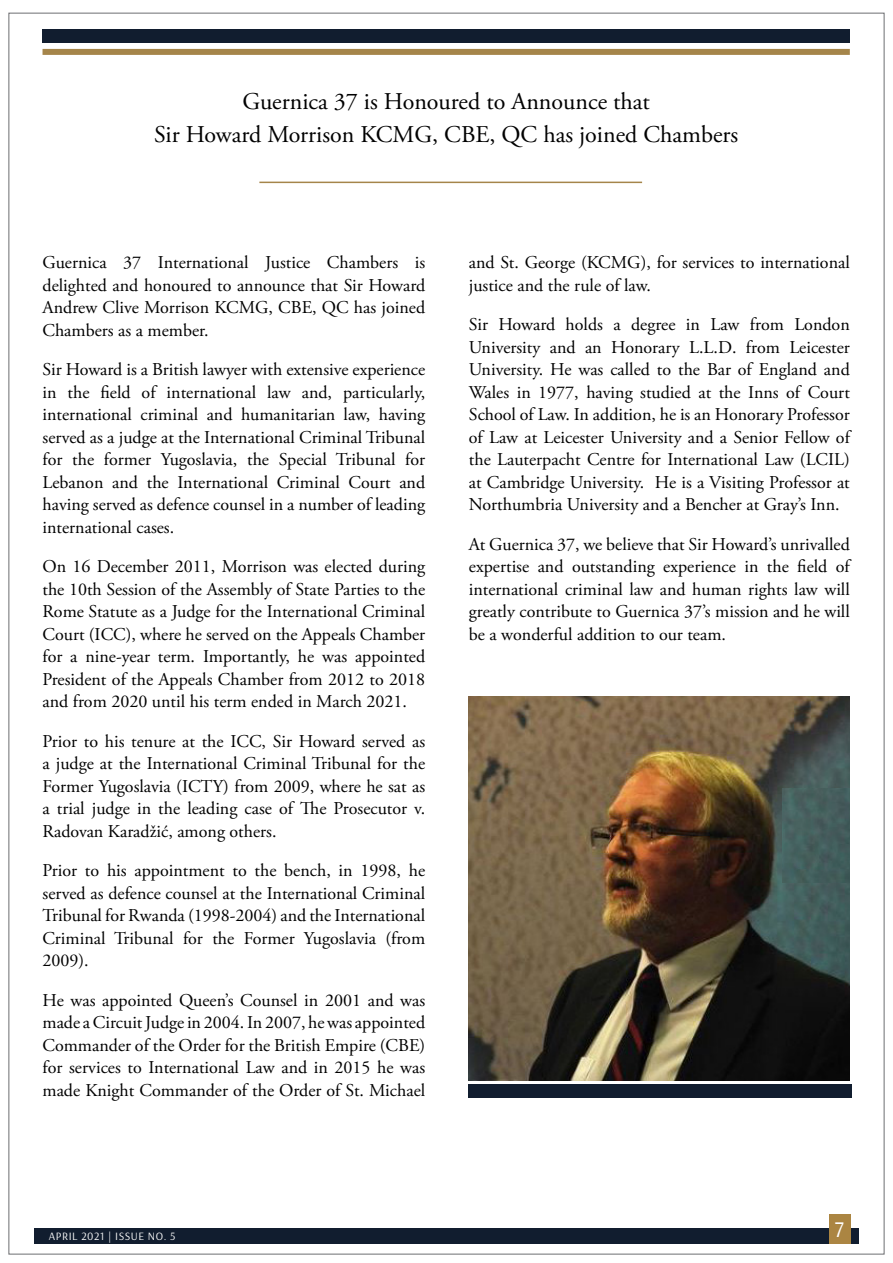
<style>
.page{position:relative;width:893px;height:1263px;background:#fff}
.page>*{position:absolute;margin:0;border:0;box-sizing:border-box;transform-origin:0 0}
.t1{font:24px/33px "Adobe Garamond Pro";color:#000;text-align:center}
.t2{font:22.5px "Arsenal";color:#fff}
.t3{font:18px/22.5px "Adobe Garamond Pro";color:#000;text-align:justify}
.t4{font:11.25px "Arsenal";letter-spacing:.05em;color:#fff}
</style>
<div class="page">
<div style="left:34px;top:1228px;width:825px;height:16px;background:#111d2f"></div>
<div style="left:829px;top:1214px;width:21px;height:30px;background:#ab8542"></div>
<div style="left:43px;top:30px;width:807px;height:13px;background:#111d2f"></div>
<div style="left:469px;top:1084px;width:383px;height:14px;background:#111d2f"></div>
<div style="left:43px;top:49px;width:807px;height:6px;background:#a5854a"></div>
<hr style="left:259px;top:182px;width:383px;height:1px;background:#a5854a">
<img style="left:469px;top:697px;width:381px;height:383px">
<img style="left:783px;top:789px;width:67px;height:93px">
<h1 class="t1" style="left:154px;top:85px;width:586px">Guernica 37 is Honoured to Announce that<br>Sir Howard Morrison KCMG, CBE, QC has joined Chambers</h1>
<p class="t3" style="left:43px;top:252px;width:384px">Guernica 37 International Justice Chambers is delighted and honoured to announce that Sir Howard Andrew Clive Morrison KCMG, CBE, QC has joined Chambers as a member.</p>
<p class="t3" style="left:43px;top:359px;width:384px">Sir Howard is a British lawyer with extensive experience in the field of international law and, particularly, international criminal and humanitarian law, having served as a judge at the International Criminal Tribunal for the former Yugoslavia, the Special Tribunal for Lebanon and the International Criminal Court and having served as defence counsel in a number of leading international cases.</p>
<p class="t3" style="left:43px;top:556px;width:384px">On 16 December 2011, Morrison was elected during the 10th Session of the Assembly of State Parties to the Rome Statute as a Judge for the International Criminal Court (ICC), where he served on the Appeals Chamber for a nine-year term. Importantly, he was appointed President of the Appeals Chamber from 2012 to 2018 and from 2020 until his term ended in March 2021.</p>
<p class="t3" style="left:43px;top:730px;width:384px">Prior to his tenure at the ICC, Sir Howard served as a judge at the International Criminal Tribunal for the Former Yugoslavia (ICTY) from 2009, where he sat as a trial judge in the leading case of The Prosecutor v.<br>Radovan Karadžić, among others.</p>
<p class="t3" style="left:43px;top:860px;width:384px">Prior to his appointment to the bench, in 1998, he served as defence counsel at the International Criminal Tribunal for Rwanda (1998-2004) and the International Criminal Tribunal for the Former Yugoslavia (from 2009).</p>
<p class="t3" style="left:43px;top:989px;width:384px">He was appointed Queen’s Counsel in 2001 and was made a Circuit Judge in 2004. In 2007, he was appointed Commander of the Order for the British Empire (CBE) for services to International Law and in 2015 he was made Knight Commander of the Order of St. Michael</p>
<p class="t3" style="left:469px;top:252px;width:382px">and St. George (KCMG), for services to international justice and the rule of law.</p>
<p class="t3" style="left:469px;top:314px;width:382px">Sir Howard holds a degree in Law from London University and an Honorary L.L.D. from Leicester University. He was called to the Bar of England and Wales in 1977, having studied at the Inns of Court School of Law. In addition, he is an Honorary Professor of Law at Leicester University and a Senior Fellow of the Lauterpacht Centre for International Law (LCIL) at Cambridge University. He is a Visiting Professor at Northumbria University and a Bencher at Gray’s Inn.</p>
<p class="t3" style="left:469px;top:533px;width:382px">At Guernica 37, we believe that Sir Howard’s unrivalled expertise and outstanding experience in the field of international criminal law and human rights law will greatly contribute to Guernica 37’s mission and he will be a wonderful addition to our team.</p>
<p class="t4" style="left:49px;top:1229px;width:128px">APRIL 2021 | ISSUE NO. 5</p>
<p class="t2" style="left:834px;top:1215px;width:11px">7</p>
</div>
